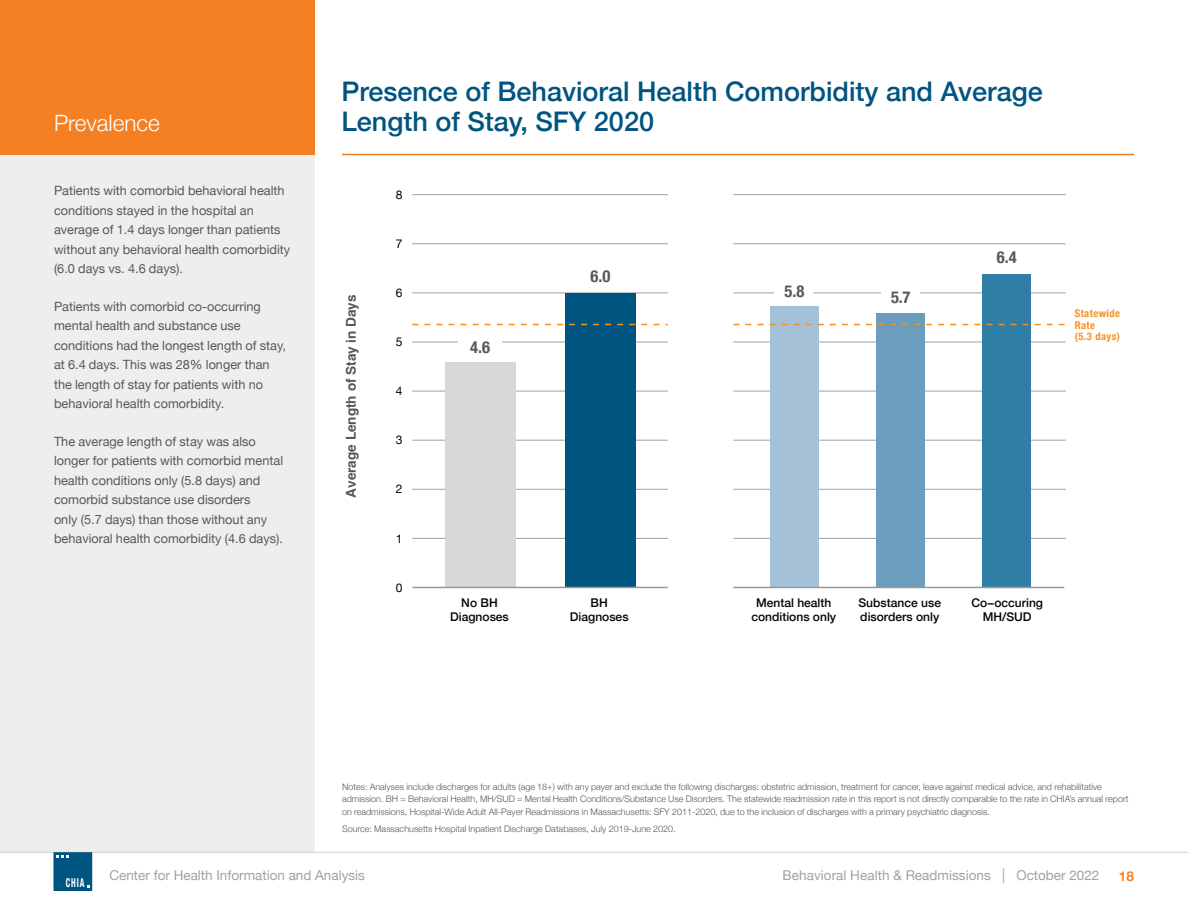
<style>
.page{position:relative;width:1188px;height:918px;background:#fff}
.page>*{position:absolute;margin:0;border:0;box-sizing:border-box;transform-origin:0 0}
.t1{font:500 27px/30px "Helvetica Neue";color:#005480}
.t2{font:300 22.5px "Helvetica Neue";color:#fff}
.t3{font:700 condensed 16.5px "Helvetica Neue";color:#57585a}
.t4{font:13.5px "Helvetica Neue";color:#a1a1a5}
.t5{font:700 13.5px "Helvetica";color:#54565a}
.t6{font:700 13.5px "Helvetica Neue";color:#f58023}
.t7{font:12.75px/19.5px "Helvetica Neue";color:#57585a}
.t8{font:700 condensed 12.15px "Helvetica Neue";color:#fff;scale:.7 1}
.t9{font:500 12px/14.4px "Helvetica Neue";color:#050504;text-align:center}
.t10{font:12px "Helvetica Neue";color:#050504}
.t11{font:700 condensed 10.5px/11.2px "Helvetica Neue";letter-spacing:.04em;color:#f6911e}
.t12{font:300 9px/12.6px "Helvetica Neue";color:#52565f}
.s1{font-size:14.85px}
</style>
<div class="page">
<div style="left:0;top:137px;width:315px;height:716px;background:#eeefec"></div>
<div style="left:0;top:0;width:315px;height:154px;background:#f58023"></div>
<hr style="left:0;top:852px;width:1188px;height:1px;background:#ceced0">
<div style="left:54px;top:853px;width:38px;height:37px;background:#005480"></div>
<div style="left:54px;top:852px;width:38px;height:39px;border:1px solid #005480"></div>
<svg style="left:56px;top:855px;width:13px;height:2px"></svg>
<hr style="left:342px;top:154px;width:792px;height:1px;background:#f58023">
<hr style="left:733px;top:293px;width:333px;height:1px;background:#a1a1a5">
<div style="left:881px;top:282px;width:38px;height:26px;background:#fff"></div>
<hr style="left:412px;top:342px;width:256px;height:1px;background:#a1a1a5">
<div style="left:458px;top:332px;width:43px;height:24px;background:#fff"></div>
<hr style="left:412px;top:538px;width:256px;height:1px;background:#a1a1a5">
<hr style="left:412px;top:489px;width:256px;height:1px;background:#a1a1a5">
<hr style="left:412px;top:440px;width:256px;height:1px;background:#a1a1a5">
<hr style="left:412px;top:391px;width:256px;height:1px;background:#a1a1a5">
<hr style="left:412px;top:293px;width:256px;height:1px;background:#a1a1a5">
<hr style="left:412px;top:244px;width:256px;height:1px;background:#a1a1a5">
<hr style="left:412px;top:194px;width:256px;height:1px;background:#a1a1a5">
<hr style="left:733px;top:538px;width:333px;height:1px;background:#a1a1a5">
<hr style="left:733px;top:489px;width:333px;height:1px;background:#a1a1a5">
<hr style="left:733px;top:440px;width:333px;height:1px;background:#a1a1a5">
<hr style="left:733px;top:391px;width:333px;height:1px;background:#a1a1a5">
<hr style="left:733px;top:342px;width:333px;height:1px;background:#a1a1a5">
<hr style="left:733px;top:244px;width:333px;height:1px;background:#a1a1a5">
<hr style="left:733px;top:194px;width:333px;height:1px;background:#a1a1a5">
<div style="left:775px;top:274px;width:38px;height:26px;background:#fff"></div>
<div style="left:445px;top:362px;width:71px;height:225px;background:#d8d9d7"></div>
<div style="left:565px;top:293px;width:70px;height:294px;background:#005480"></div>
<div style="left:876px;top:313px;width:48px;height:274px;background:#6a9dbe"></div>
<div style="left:982px;top:274px;width:49px;height:313px;background:#307ea6"></div>
<div style="left:770px;top:306px;width:48px;height:281px;background:#a4c1d8"></div>
<hr style="left:412px;top:587px;width:256px;height:1px;background:#989898">
<hr style="left:733px;top:587px;width:331px;height:1px;background:#989898">
<svg style="left:733px;top:324px;width:332px;height:1px"></svg>
<svg style="left:412px;top:324px;width:256px;height:1px"></svg>
<h2 class="t2" style="left:54px;top:105px;width:107px">Prevalence</h2>
<h3 class="t7" style="left:54px;top:182px;width:238px">Patients with comorbid behavioral health conditions stayed in the hospital an average of 1.4 days longer than patients without any behavioral health comorbidity (6.0 days vs. 4.6 days).</h3>
<h3 class="t7" style="left:54px;top:297px;width:234px">Patients with comorbid co-occurring mental health and substance use conditions had the longest length of stay, at 6.4 days. This was 28% longer than the length of stay for patients with no behavioral health comorbidity.</h3>
<h3 class="t7" style="left:54px;top:432px;width:231px">The average length of stay was also longer for patients with comorbid mental health conditions only (5.8 days) and comorbid substance use disorders<br>only (5.7 days) than those without any behavioral health comorbidity (4.6 days).</h3>
<h1 class="t1" style="left:341px;top:74px;width:703px">Presence of Behavioral Health Comorbidity and Average<br>Length of Stay, SFY 2020</h1>
<h3 class="t10" style="left:396px;top:186px;width:8px">8</h3>
<h3 class="t5" style="left:343px;top:498px;width:204px;rotate:-90deg">Average Length of Stay in Days</h3>
<h3 class="t10" style="left:396px;top:235px;width:8px">7</h3>
<h3 class="t10" style="left:396px;top:284px;width:8px">6</h3>
<h3 class="t10" style="left:396px;top:333px;width:8px">5</h3>
<h3 class="t10" style="left:396px;top:382px;width:8px">4</h3>
<h3 class="t10" style="left:396px;top:431px;width:8px">3</h3>
<h3 class="t10" style="left:396px;top:480px;width:8px">2</h3>
<h3 class="t10" style="left:396px;top:530px;width:8px">1</h3>
<h3 class="t10" style="left:396px;top:579px;width:8px">0</h3>
<h3 class="t3" style="left:470px;top:333px;width:21px">4.6</h3>
<h3 class="t3" style="left:590px;top:263px;width:21px">6.0</h3>
<h3 class="t3" style="left:784px;top:278px;width:21px">5.8</h3>
<h3 class="t3" style="left:891px;top:284px;width:21px">5.7</h3>
<h3 class="t3" style="left:997px;top:244px;width:22px">6.4</h3>
<h3 class="t9" style="left:450px;top:594px;width:60px">No BH<br>Diagnoses</h3>
<h3 class="t9" style="left:570px;top:594px;width:60px">BH<br>Diagnoses</h3>
<h3 class="t9" style="left:751px;top:594px;width:86px">Mental health conditions only</h3>
<h3 class="t9" style="left:859px;top:594px;width:84px;text-align:left">Substance use disorders only</h3>
<h3 class="t9" style="left:971px;top:594px;width:73px">Co−occuring<br>MH/SUD</h3>
<p class="t11" style="left:1075px;top:307px;width:47px">Statewide<br>Rate<br>(5.3 days)</p>
<p class="t12" style="left:342px;top:779px;width:788px">Notes: Analyses include discharges for adults (age 18+) with any payer and exclude the following discharges: obstetric admission, treatment for cancer, leave against medical advice, and rehabilitative admission. BH = Behavioral Health, MH/SUD = Mental Health Conditions/Substance Use Disorders. The statewide readmission rate in this report is not directly comparable to the rate in CHIA’s annual report on readmissions, Hospital-Wide Adult All-Payer Readmissions in Massachusetts: SFY 2011-2020, due to the inclusion of discharges with a primary psychiatric diagnosis.</p>
<p class="t12" style="left:342px;top:822px;width:333px">Source: Massachusetts Hospital Inpatient Discharge Databases, July 2019-June 2020.</p>
<h3 class="t8" style="left:66px;top:873px;width:28px">CHIA</h3>
<h3 class="t4" style="left:109px;top:866px;width:257px">Center for Health Information and Analysis</h3>
<h3 class="t4" style="left:783px;top:866px;width:318px">Behavioral Health &amp; Readmissions <span class="s1">|</span> October 2022</h3>
<h3 class="t6" style="left:1119px;top:865px;width:17px">18</h3>
</div>
